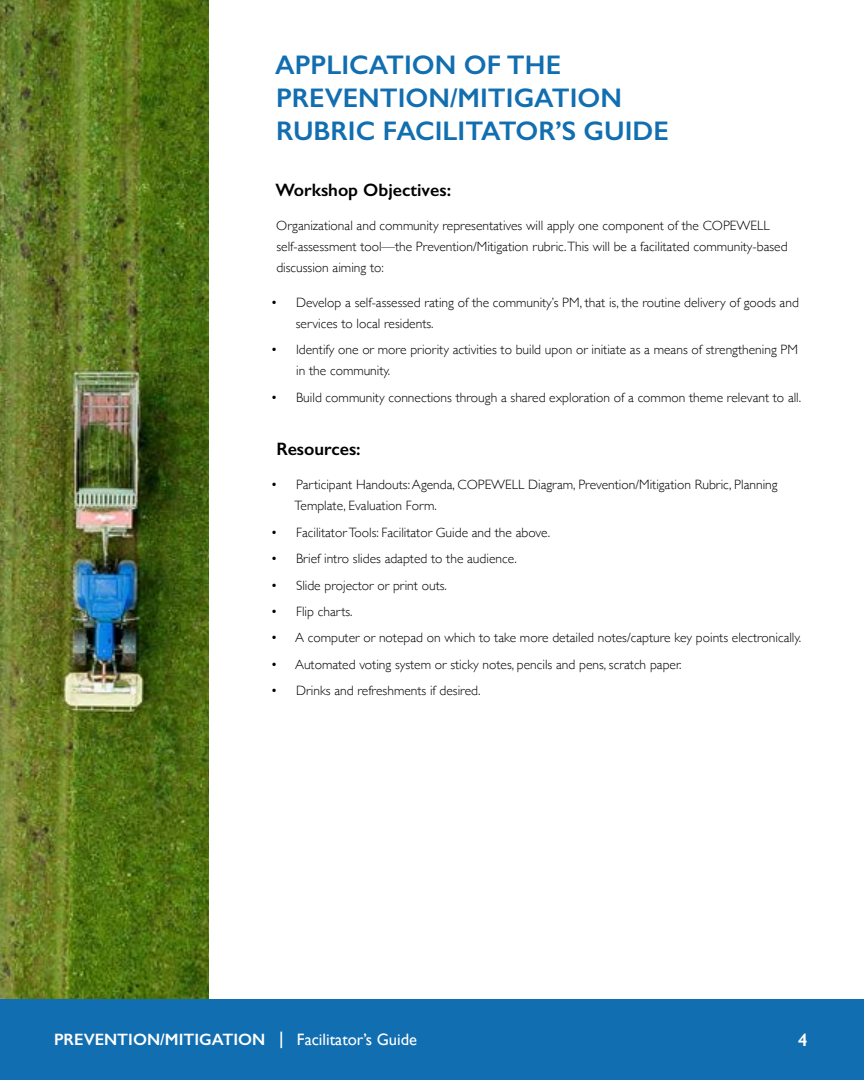
<style>
.page{position:relative;width:864px;height:1080px;background:#fff}
.page>*{position:absolute;margin:0;border:0;box-sizing:border-box;transform-origin:0 0}
.t1{font:600 27px/33px "Gill Sans";color:#116eb0}
.t2{font:600 18px "Gill Sans";color:#000}
.t3{font:600 18px "Gill Sans";color:#fff}
.t4{font:600 16.5px "Gill Sans";color:#fff}
.t5{font:300 13.5px/21px "Gill Sans";color:#000}
.s1{font-weight:400}
</style>
<div class="page">
<div style="left:0;top:999px;width:864px;height:81px;background:#116eb0"></div>
<img style="left:0;top:0;width:209px;height:999px">
<h1 class="t1" style="left:275px;top:48px;width:395px">APPLICATION OF THE<br>PREVENTION/MITIGATION<br>RUBRIC FACILITATOR’S GUIDE</h1>
<h2 class="t2" style="left:275px;top:179px;width:177px">Workshop Objectives:</h2>
<p class="t5" style="left:276px;top:215px;width:513px">Organizational and community representatives will apply one component of the COPEWELL self-assessment tool—the Prevention/Mitigation rubric.This will be a facilitated community-based discussion aiming to:</p>
<p class="t5" style="left:296px;top:291px;width:505px;text-indent:-25px">• Develop a self-assessed rating of the community’s PM, that is, the routine delivery of goods and services to local residents.</p>
<p class="t5" style="left:296px;top:339px;width:503px;text-indent:-25px">• Identify one or more priority activities to build upon or initiate as a means of strengthening PM in the community.</p>
<p class="t5" style="left:271px;top:386px;width:532px">• Build community connections through a shared exploration of a common theme relevant to all.</p>
<h2 class="t2" style="left:276px;top:438px;width:86px">Resources:</h2>
<p class="t5" style="left:295px;top:474px;width:485px;text-indent:-24px">• Participant Handouts: Agenda, COPEWELL Diagram, Prevention/Mitigation Rubric, Planning<br>Template, Evaluation Form.</p>
<p class="t5" style="left:271px;top:521px;width:281px">• Facilitator Tools: Facilitator Guide and the above.</p>
<p class="t5" style="left:271px;top:548px;width:248px">• Brief intro slides adapted to the audience.</p>
<p class="t5" style="left:271px;top:574px;width:178px">• Slide projector or print outs.</p>
<p class="t5" style="left:271px;top:600px;width:83px">• Flip charts.</p>
<p class="t5" style="left:271px;top:627px;width:532px">• A computer or notepad on which to take more detailed notes/capture key points electronically.</p>
<p class="t5" style="left:271px;top:653px;width:412px">• Automated voting system or sticky notes, pencils and pens, scratch paper.</p>
<p class="t5" style="left:271px;top:680px;width:211px">• Drinks and refreshments if desired.</p>
<p class="t4" style="left:54px;top:1030px;width:365px">PREVENTION/MITIGATION | <span class="s1">Facilitator’s Guide</span></p>
<h2 class="t3" style="left:798px;top:1029px;width:11px">4</h2>
</div>
